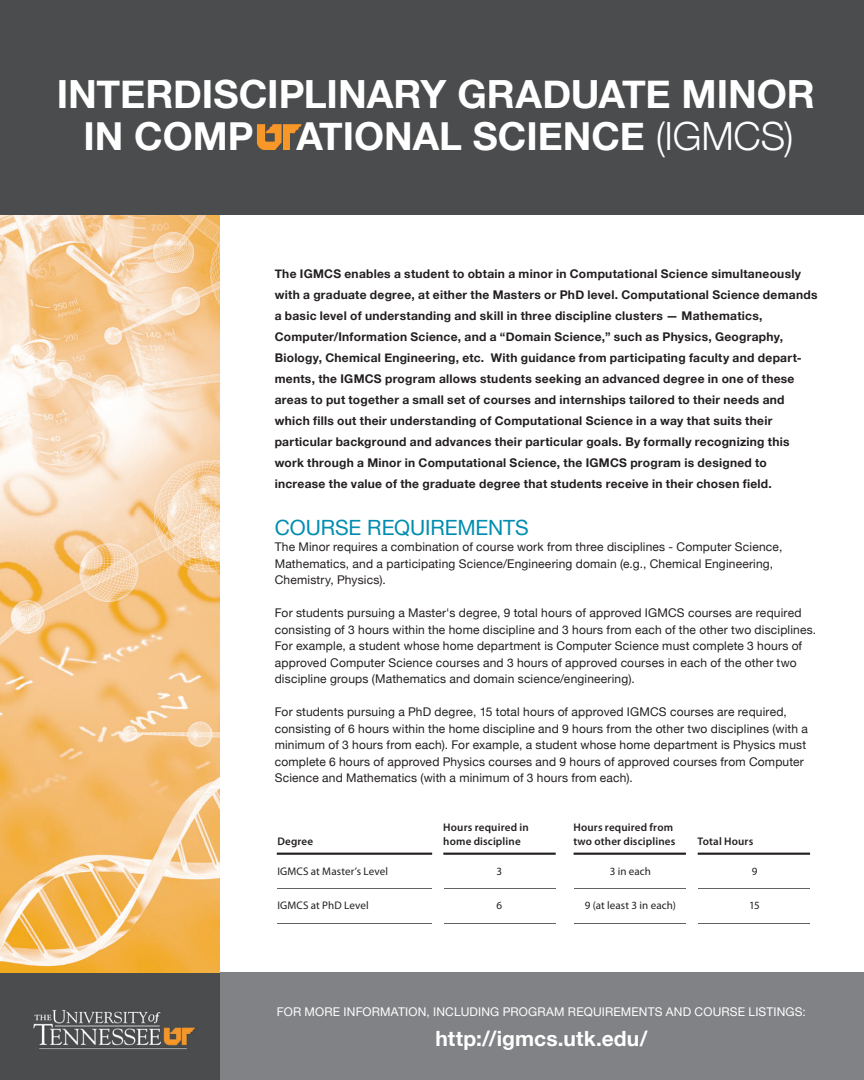
<style>
.page{position:relative;width:864px;height:1080px;background:#fff}
.page>*{position:absolute;margin:0;border:0;box-sizing:border-box;transform-origin:0 0}
.t1{font:700 38.85px "Helvetica Neue";letter-spacing:-.005em;color:#fff}
.t2{font:700 38.55px "Helvetica Neue";color:#fff}
.t3{font:700 21px "Helvetica Neue";letter-spacing:.005em;color:#fff}
.t4{font:21px "Helvetica Neue";letter-spacing:-.005em;color:#008db0}
.t5{font:12px/16.5px "Helvetica Neue";letter-spacing:.015em;color:#231f20}
.t6{font:700 12px/21px "Helvetica Neue";letter-spacing:.025em;color:#231f20}
.t7{font:12px "Helvetica Neue";letter-spacing:.015em;color:#fff}
.t8{font:600 11.1px/13.2px "Myriad Pro";letter-spacing:.015em;color:#231f20}
.t9{font:11.1px "Myriad Pro";letter-spacing:.01em;color:#231f20}
.s1{font-weight:300;font-size:38.85px}
</style>
<div class="page">
<img style="left:0;top:214px;width:221px;height:758px">
<div style="left:0;top:0;width:864px;height:214px;background:#4b4c4d"></div>
<img style="left:4px;top:983px;width:215px;height:91px">
<div style="left:220px;top:973px;width:644px;height:107px;background:#808285"></div>
<hr style="left:277px;top:888px;width:155px;height:1px;background:#636366">
<hr style="left:444px;top:888px;width:111px;height:1px;background:#636366">
<hr style="left:574px;top:888px;width:111px;height:1px;background:#636366">
<hr style="left:698px;top:888px;width:111px;height:1px;background:#636366">
<hr style="left:277px;top:923px;width:155px;height:1px;background:#636366">
<hr style="left:444px;top:923px;width:111px;height:1px;background:#636366">
<hr style="left:574px;top:923px;width:111px;height:1px;background:#636366">
<hr style="left:698px;top:923px;width:111px;height:1px;background:#636366">
<div style="left:277px;top:853px;width:155px;height:2px;background:#636366;border:1px solid #231f20"></div>
<div style="left:443px;top:853px;width:113px;height:2px;background:#636366;border:1px solid #231f20"></div>
<div style="left:574px;top:853px;width:112px;height:2px;background:#636366;border:1px solid #231f20"></div>
<div style="left:698px;top:853px;width:112px;height:2px;background:#636366;border:1px solid #231f20"></div>
<svg style="left:257px;top:124px;width:45px;height:26px"></svg>
<p class="t1" style="left:57px;top:70px;width:760px">INTERDISCIPLINARY GRADUATE MINOR</p>
<p class="t2" style="left:83px;top:112px;width:712px">IN COMP ATIONAL SCIENCE <span class="s1">(IGMCS)</span></p>
<p class="t6" style="left:275px;top:263px;width:544px">The IGMCS enables a student to obtain a minor in Computational Science simultaneously with a graduate degree, at either the Masters or PhD level. Computational Science demands a basic level of understanding and skill in three discipline clusters — Mathematics, Computer/Information Science, and a “Domain Science,” such as Physics, Geography, Biology, Chemical Engineering, etc. With guidance from participating faculty and depart&shy;ments, the IGMCS program allows students seeking an advanced degree in one of these areas to put together a small set of courses and internships tailored to their needs and which fills out their understanding of Computational Science in a way that suits their particular background and advances their particular goals. By formally recognizing this work through a Minor in Computational Science, the IGMCS program is designed to increase the value of the graduate degree that students receive in their chosen field.</p>
<p class="t4" style="left:275px;top:515px;width:256px">COURSE REQUIREMENTS</p>
<p class="t5" style="left:275px;top:538px;width:509px">The Minor requires a combination of course work from three disciplines - Computer Science,<br>Mathematics, and a participating Science/Engineering domain (e.g., Chemical Engineering,<br>Chemistry, Physics).</p>
<p class="t5" style="left:275px;top:604px;width:543px">For students pursuing a Master's degree, 9 total hours of approved IGMCS courses are required consisting of 3 hours within the home discipline and 3 hours from each of the other two disciplines.<br>For example, a student whose home department is Computer Science must complete 3 hours of approved Computer Science courses and 3 hours of approved courses in each of the other two discipline groups (Mathematics and domain science/engineering).</p>
<p class="t5" style="left:275px;top:703px;width:535px">For students pursuing a PhD degree, 15 total hours of approved IGMCS courses are required, consisting of 6 hours within the home discipline and 9 hours from the other two disciplines (with a minimum of 3 hours from each). For example, a student whose home department is Physics must complete 6 hours of approved Physics courses and 9 hours of approved courses from Computer Science and Mathematics (with a minimum of 3 hours from each).</p>
<p class="t8" style="left:277px;top:834px;width:37px">Degree</p>
<p class="t8" style="left:443px;top:821px;width:87px">Hours required in home discipline</p>
<p class="t8" style="left:573px;top:821px;width:103px">Hours required from two other disciplines</p>
<p class="t8" style="left:698px;top:834px;width:57px">Total Hours</p>
<p class="t9" style="left:277px;top:864px;width:112px">IGMCS at Master’s Level</p>
<p class="t9" style="left:497px;top:864px;width:7px">3</p>
<p class="t9" style="left:610px;top:864px;width:43px">3 in each</p>
<p class="t9" style="left:752px;top:864px;width:7px">9</p>
<p class="t9" style="left:277px;top:899px;width:93px">IGMCS at PhD Level</p>
<p class="t9" style="left:497px;top:899px;width:7px">6</p>
<p class="t9" style="left:585px;top:899px;width:93px">9 (at least 3 in each)</p>
<p class="t9" style="left:749px;top:899px;width:12px">15</p>
<p class="t7" style="left:277px;top:1005px;width:531px">FOR MORE INFORMATION, INCLUDING PROGRAM REQUIREMENTS AND COURSE LISTINGS:</p>
<p class="t3" style="left:435px;top:1025px;width:214px">http://igmcs.utk.edu/</p>
</div>
